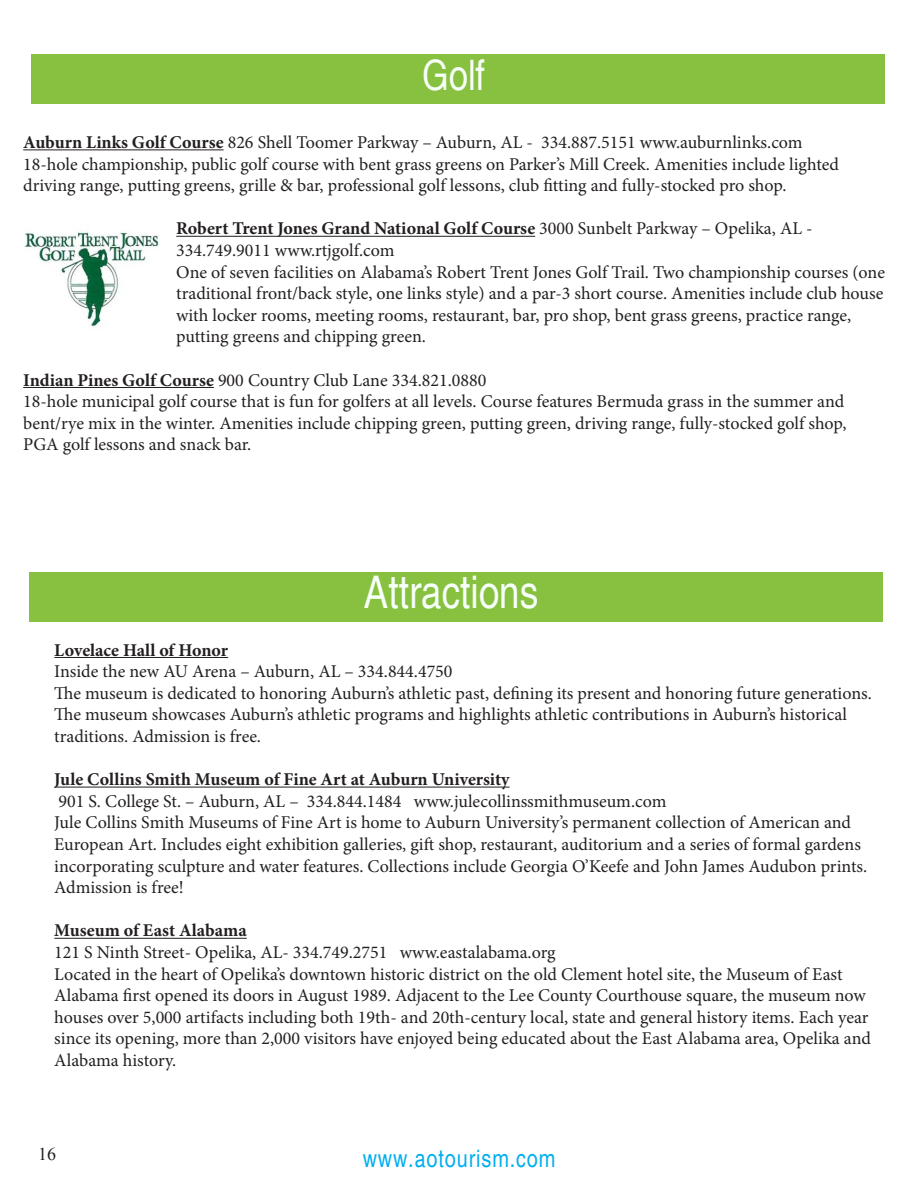
<style>
.page{position:relative;width:918px;height:1188px;background:#fff}
.page>*{position:absolute;margin:0;border:0;box-sizing:border-box;transform-origin:0 0}
.t1{font:condensed 45px "Helvetica";color:#f7fff9}
.t2{font:condensed 42px "Helvetica";color:#f7fff9}
.t3{font:condensed 24px "Helvetica";letter-spacing:.04em;color:#00aeef}
.t4{font:18px/21.6px "Minion Pro";color:#231f20}
.t5{font:700 18px "Minion Pro";color:#231f20}
.t6{font:18px "Times New Roman";color:#231f20}
.s1{font-weight:700}
</style>
<div class="page">
<hr style="left:23px;top:149px;width:201px;height:1px;background:#231f20">
<hr style="left:176px;top:236px;width:359px;height:1px;background:#231f20">
<hr style="left:23px;top:387px;width:191px;height:1px;background:#231f20">
<img style="left:25px;top:231px;width:134px;height:96px">
<hr style="left:54px;top:657px;width:174px;height:1px;background:#231f20">
<hr style="left:54px;top:787px;width:456px;height:1px;background:#231f20">
<hr style="left:54px;top:938px;width:193px;height:1px;background:#231f20">
<div style="left:32px;top:54px;width:853px;height:49px;background:#87c13f"></div>
<div style="left:29px;top:572px;width:854px;height:50px;background:#87c13f"></div>
<p class="t2" style="left:422px;top:48px;width:65px">Golf</p>
<p class="t4" style="left:23px;top:132px;width:781px"><span class="s1">Auburn Links Golf Course</span> 826 Shell Toomer Parkway – Auburn, AL - 334.887.5151 www.auburnlinks.com</p>
<p class="t4" style="left:23px;top:153px;width:817px">18-hole championship, public golf course with bent grass greens on Parker’s Mill Creek. Amenities include lighted driving range, putting greens, grille &amp; bar, professional golf lessons, club fitting and fully-stocked pro shop.</p>
<p class="t4" style="left:176px;top:218px;width:638px"><span class="s1">Robert Trent Jones Grand National Golf Course</span> 3000 Sunbelt Parkway – Opelika, AL -<br>334.749.9011 www.rtjgolf.com</p>
<p class="t4" style="left:176px;top:261px;width:710px">One of seven facilities on Alabama’s Robert Trent Jones Golf Trail. Two championship courses (one traditional front/back style, one links style) and a par-3 short course. Amenities include club house with locker rooms, meeting rooms, restaurant, bar, pro shop, bent grass greens, practice range, putting greens and chipping green.</p>
<p class="t4" style="left:23px;top:369px;width:465px"><span class="s1">Indian Pines Golf Course</span> 900 Country Club Lane 334.821.0880</p>
<p class="t4" style="left:23px;top:391px;width:825px">18-hole municipal golf course that is fun for golfers at all levels. Course features Bermuda grass in the summer and bent/rye mix in the winter. Amenities include chipping green, putting green, driving range, fully-stocked golf shop,<br>PGA golf lessons and snack bar.</p>
<p class="t1" style="left:364px;top:563px;width:176px">Attractions</p>
<p class="t5" style="left:54px;top:637px;width:175px">Lovelace Hall of Honor</p>
<p class="t4" style="left:54px;top:661px;width:400px">Inside the new AU Arena – Auburn, AL – 334.844.4750</p>
<p class="t4" style="left:54px;top:682px;width:819px">The museum is dedicated to honoring Auburn’s athletic past, defining its present and honoring future generations.<br>The museum showcases Auburn’s athletic programs and highlights athletic contributions in Auburn’s historical traditions. Admission is free.</p>
<p class="t5" style="left:54px;top:767px;width:457px">Jule Collins Smith Museum of Fine Art at Auburn University</p>
<p class="t4" style="left:58px;top:790px;width:610px">901 S. College St. – Auburn, AL – 334.844.1484 www.julecollinssmithmuseum.com</p>
<p class="t4" style="left:54px;top:812px;width:814px">Jule Collins Smith Museums of Fine Art is home to Auburn University’s permanent collection of American and European Art. Includes eight exhibition galleries, gift shop, restaurant, auditorium and a series of formal gardens incorporating sculpture and water features. Collections include Georgia O’Keefe and John James Audubon prints.<br>Admission is free!</p>
<p class="t5" style="left:54px;top:918px;width:194px">Museum of East Alabama</p>
<p class="t4" style="left:54px;top:942px;width:503px">121 S Ninth Street- Opelika, AL- 334.749.2751 www.eastalabama.org</p>
<p class="t4" style="left:54px;top:963px;width:818px">Located in the heart of Opelika’s downtown historic district on the old Clement hotel site, the Museum of East Alabama first opened its doors in August 1989. Adjacent to the Lee County Courthouse square, the museum now houses over 5,000 artifacts including both 19th- and 20th-century local, state and general history items. Each year since its opening, more than 2,000 visitors have enjoyed being educated about the East Alabama area, Opelika and Alabama history.</p>
<p class="t6" style="left:38px;top:1142px;width:19px">16</p>
<h3 class="t3" style="left:363px;top:1143px;width:194px">www.aotourism.com</h3>
</div>
